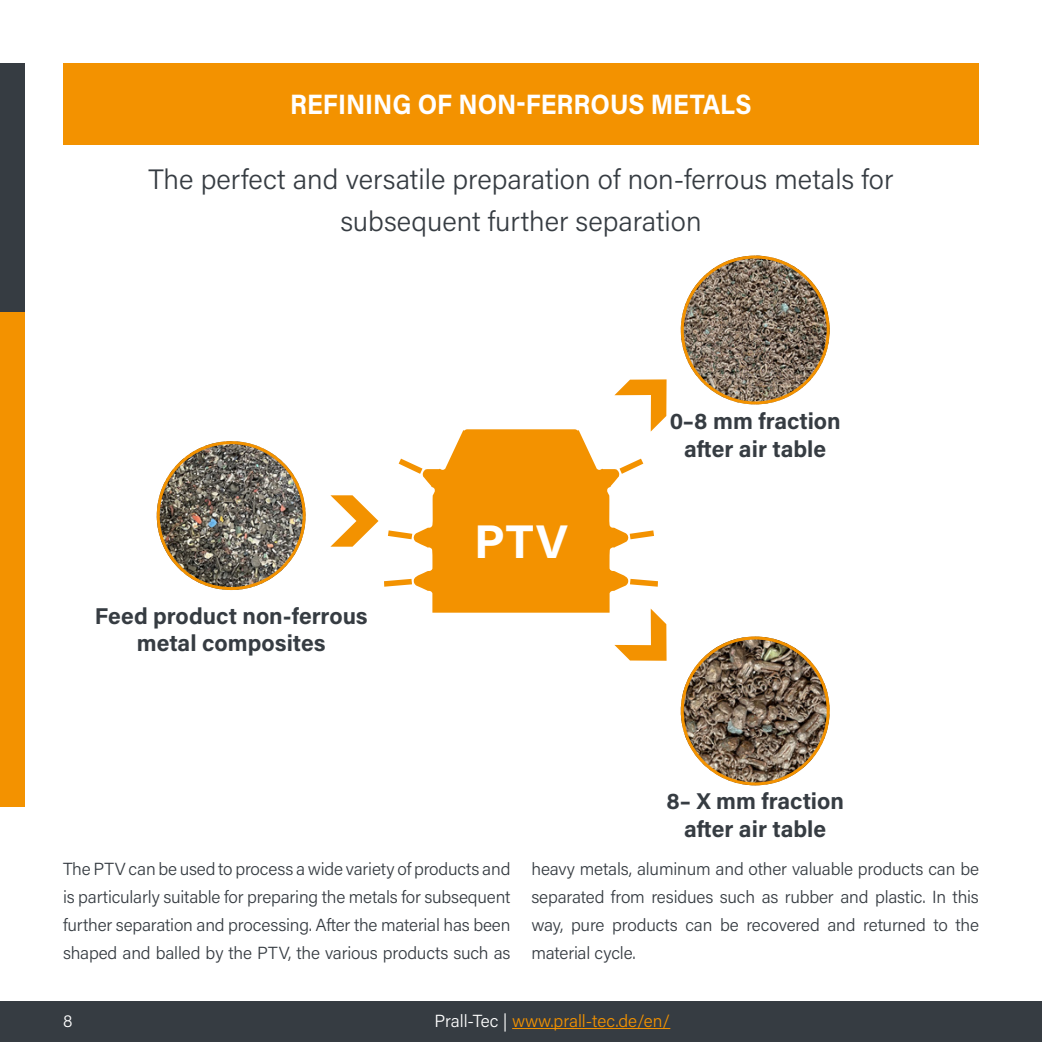
<style>
.page{position:relative;width:1042px;height:1042px;background:#fff}
.page>*{position:absolute;margin:0;border:0;box-sizing:border-box;transform-origin:0 0}
.t1{font:700 47.25px "Acumin Pro";color:#fff}
.t2{font:300 28px/42px "Acumin Pro";color:#363c42;text-align:center}
.t3{font:700 28px "Acumin Pro";color:#fff;scale:.91 1}
.t4{font:700 22.93px/27.5px "Acumin Pro";color:#363c42;text-align:center}
.t5{font:300 17.5px/28px "Acumin Pro";letter-spacing:-.01em;color:#363c42;text-align:justify}
.t6{font:300 17.5px "Acumin Pro";color:#f39200}
.t7{font:300 17.5px "Acumin Pro";color:#fff}
.s1{color:#fff}
</style>
<div class="page">
<div style="left:0;top:1001px;width:1042px;height:41px;background:#363c42"></div>
<hr style="left:512px;top:1028px;width:158px;height:1px;background:#f39200">
<div style="left:63px;top:63px;width:916px;height:81px;background:#f39200"></div>
<div style="left:0;top:74px;width:25px;height:733px;background:#f39200"></div>
<div style="left:0;top:63px;width:25px;height:248px;background:#363c42"></div>
<img style="left:156px;top:441px;width:150px;height:150px">
<img style="left:680px;top:636px;width:150px;height:150px">
<svg style="left:384px;top:429px;width:274px;height:184px;fill:#f39200"></svg>
<svg style="left:680px;top:255px;width:150px;height:150px"></svg>
<svg style="left:330px;top:495px;width:48px;height:52px"></svg>
<svg style="left:614px;top:379px;width:52px;height:52px"></svg>
<svg style="left:614px;top:608px;width:52px;height:53px"></svg>
<h2 class="t3" style="left:290px;top:84px;width:508px">REFINING OF NON-FERROUS METALS</h2>
<h2 class="t2" style="left:148px;top:157px;width:746px">The perfect and versatile preparation of non-ferrous metals for subsequent further separation</h2>
<h3 class="t4" style="left:95px;top:601px;width:274px">Feed product non-ferrous metal composites</h3>
<h1 class="t1" style="left:474px;top:508px;width:95px">PTV</h1>
<h3 class="t4" style="left:670px;top:406px;width:173px">0–8 mm fraction after air table</h3>
<h3 class="t4" style="left:666px;top:786px;width:179px">8– X mm fraction after air table</h3>
<p class="t5" style="left:63px;top:854px;width:449px">The PTV can be used to process a wide variety of products and is particularly suitable for preparing the metals for subsequent further separation and processing. After the material has been shaped and balled by the PTV, the various products such as</p>
<p class="t5" style="left:531px;top:854px;width:449px">heavy metals, aluminum and other valuable products can be separated from residues such as rubber and plastic. In this way, pure products can be recovered and returned to the material cycle.</p>
<p class="t7" style="left:63px;top:1008px;width:11px">8</p>
<p class="t6" style="left:435px;top:1008px;width:237px"><span class="s1">Prall-Tec |</span> www.prall-tec.de/en/</p>
</div>
